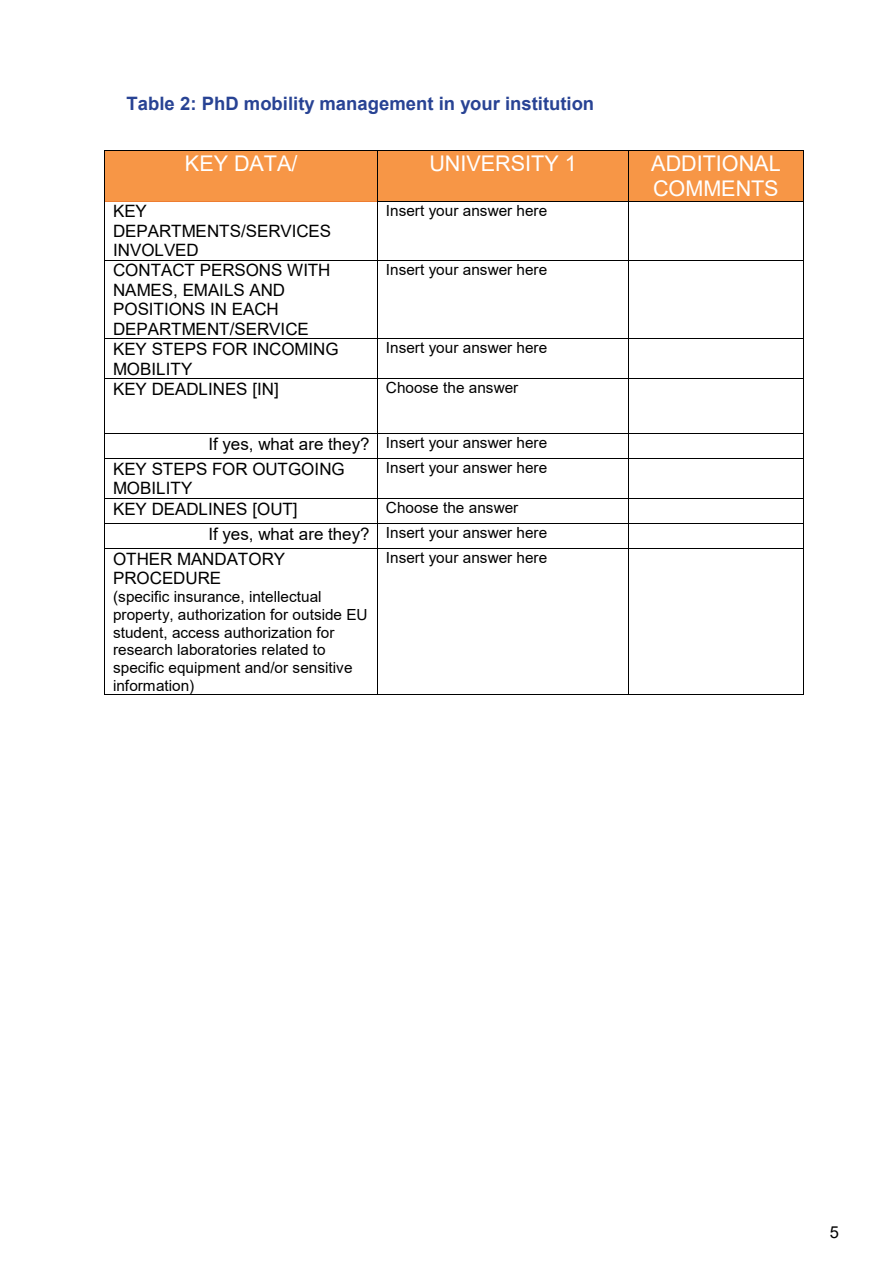
<style>
.page{position:relative;width:893px;height:1263px;background:#fff}
.page>*{position:absolute;margin:0;border:0;box-sizing:border-box;transform-origin:0 0}
.t1{font:21.6px/24.8px "Arial";color:#fff}
.t2{font:700 18.45px "Arial";color:#284394}
.t3{font:16.95px/19.5px "Arial";letter-spacing:-.005em;color:#000}
.t4{font:16.5px "Arial";color:#000}
.t5{font:15.3px/17.7px "Arial";color:#000}
.s1{font-size:16.95px}
</style>
<div class="page">
<div style="left:105px;top:151px;width:273px;height:50px;background:#f79646"></div>
<div style="left:378px;top:151px;width:250px;height:50px;background:#f79646"></div>
<div style="left:629px;top:151px;width:174px;height:50px;background:#f79646"></div>
<hr style="left:105px;top:150px;width:272px;height:1px;background:#000">
<hr style="left:378px;top:150px;width:250px;height:1px;background:#000">
<hr style="left:629px;top:150px;width:174px;height:1px;background:#000">
<hr style="left:104px;top:151px;width:1px;height:50px;background:#000">
<hr style="left:377px;top:151px;width:1px;height:50px;background:#000">
<hr style="left:628px;top:151px;width:1px;height:50px;background:#000">
<hr style="left:803px;top:151px;width:1px;height:50px;background:#000">
<hr style="left:105px;top:201px;width:272px;height:1px;background:#ed7d31">
<hr style="left:378px;top:201px;width:250px;height:1px;background:#000">
<hr style="left:629px;top:201px;width:174px;height:1px;background:#000">
<hr style="left:104px;top:201px;width:1px;height:59px;background:#000">
<hr style="left:377px;top:201px;width:1px;height:59px;background:#000">
<hr style="left:628px;top:201px;width:1px;height:59px;background:#000">
<hr style="left:803px;top:201px;width:1px;height:59px;background:#000">
<hr style="left:105px;top:260px;width:272px;height:1px;background:#000">
<hr style="left:378px;top:260px;width:250px;height:1px;background:#000">
<hr style="left:629px;top:260px;width:174px;height:1px;background:#000">
<hr style="left:104px;top:260px;width:1px;height:78px;background:#000">
<hr style="left:377px;top:260px;width:1px;height:78px;background:#000">
<hr style="left:628px;top:260px;width:1px;height:78px;background:#000">
<hr style="left:803px;top:260px;width:1px;height:78px;background:#000">
<hr style="left:105px;top:338px;width:272px;height:1px;background:#000">
<hr style="left:378px;top:338px;width:250px;height:1px;background:#000">
<hr style="left:629px;top:338px;width:174px;height:1px;background:#000">
<hr style="left:104px;top:339px;width:1px;height:39px;background:#000">
<hr style="left:377px;top:339px;width:1px;height:39px;background:#000">
<hr style="left:628px;top:339px;width:1px;height:39px;background:#000">
<hr style="left:803px;top:339px;width:1px;height:39px;background:#000">
<hr style="left:105px;top:378px;width:272px;height:1px;background:#000">
<hr style="left:378px;top:378px;width:250px;height:1px;background:#000">
<hr style="left:629px;top:378px;width:174px;height:1px;background:#000">
<hr style="left:104px;top:379px;width:1px;height:54px;background:#000">
<hr style="left:377px;top:379px;width:1px;height:54px;background:#000">
<hr style="left:628px;top:379px;width:1px;height:54px;background:#000">
<hr style="left:803px;top:379px;width:1px;height:54px;background:#000">
<hr style="left:105px;top:433px;width:272px;height:1px;background:#000">
<hr style="left:378px;top:433px;width:250px;height:1px;background:#000">
<hr style="left:629px;top:433px;width:174px;height:1px;background:#000">
<svg style="left:104px;top:433px;width:1px;height:26px"></svg>
<hr style="left:105px;top:458px;width:272px;height:1px;background:#000">
<svg style="left:377px;top:433px;width:1px;height:26px"></svg>
<hr style="left:378px;top:458px;width:250px;height:1px;background:#000">
<svg style="left:628px;top:433px;width:1px;height:26px"></svg>
<hr style="left:629px;top:458px;width:174px;height:1px;background:#000">
<svg style="left:803px;top:433px;width:1px;height:26px"></svg>
<hr style="left:104px;top:459px;width:1px;height:39px;background:#000">
<hr style="left:377px;top:459px;width:1px;height:39px;background:#000">
<hr style="left:628px;top:459px;width:1px;height:39px;background:#000">
<hr style="left:803px;top:459px;width:1px;height:39px;background:#000">
<hr style="left:105px;top:498px;width:272px;height:1px;background:#000">
<hr style="left:378px;top:498px;width:250px;height:1px;background:#000">
<hr style="left:629px;top:498px;width:174px;height:1px;background:#000">
<hr style="left:105px;top:523px;width:272px;height:1px;background:#000">
<hr style="left:378px;top:523px;width:250px;height:1px;background:#000">
<hr style="left:629px;top:523px;width:174px;height:1px;background:#000">
<svg style="left:104px;top:498px;width:1px;height:51px"></svg>
<hr style="left:105px;top:548px;width:272px;height:1px;background:#000">
<svg style="left:377px;top:498px;width:1px;height:51px"></svg>
<hr style="left:378px;top:548px;width:250px;height:1px;background:#000">
<svg style="left:628px;top:498px;width:1px;height:51px"></svg>
<hr style="left:629px;top:548px;width:174px;height:1px;background:#000">
<svg style="left:803px;top:498px;width:1px;height:51px"></svg>
<hr style="left:104px;top:549px;width:1px;height:145px;background:#000">
<hr style="left:105px;top:694px;width:272px;height:1px;background:#000">
<hr style="left:377px;top:549px;width:1px;height:145px;background:#000">
<hr style="left:378px;top:694px;width:250px;height:1px;background:#000">
<hr style="left:628px;top:549px;width:1px;height:145px;background:#000">
<hr style="left:629px;top:694px;width:174px;height:1px;background:#000">
<hr style="left:803px;top:549px;width:1px;height:145px;background:#000">
<p class="t2" style="left:127px;top:90px;width:469px">Table 2: PhD mobility management in your institution</p>
<h1 class="t1" style="left:185px;top:151px;width:114px">KEY DATA/</h1>
<h1 class="t1" style="left:429px;top:151px;width:149px">UNIVERSITY 1</h1>
<h1 class="t1" style="left:651px;top:151px;width:131px">ADDITIONAL<br>COMMENTS</h1>
<p class="t3" style="left:113px;top:201px;width:220px">KEY<br>DEPARTMENTS/SERVICES<br>INVOLVED</p>
<p class="t5" style="left:386px;top:201px;width:163px">Insert your answer here</p>
<p class="t3" style="left:113px;top:260px;width:219px">CONTACT PERSONS WITH<br>NAMES, EMAILS AND<br>POSITIONS IN EACH<br>DEPARTMENT/SERVICE</p>
<p class="t5" style="left:386px;top:260px;width:163px">Insert your answer here</p>
<p class="t3" style="left:113px;top:339px;width:227px">KEY STEPS FOR INCOMING<br>MOBILITY</p>
<p class="t5" style="left:386px;top:339px;width:163px">Insert your answer here</p>
<p class="t3" style="left:113px;top:379px;width:167px">KEY DEADLINES [IN]</p>
<p class="t5" style="left:386px;top:379px;width:134px">Choose the answer</p>
<p class="t5" style="left:208px;top:434px;width:340px"><span class="s1">If yes, what are they?</span> Insert your answer here</p>
<p class="t3" style="left:113px;top:459px;width:233px">KEY STEPS FOR OUTGOING<br>MOBILITY</p>
<p class="t5" style="left:386px;top:459px;width:163px">Insert your answer here</p>
<p class="t3" style="left:113px;top:499px;width:186px">KEY DEADLINES [OUT]</p>
<p class="t5" style="left:208px;top:495px;width:340px;line-height:25px;text-indent:178px">Choose the answer<br><span class="s1">If yes, what are they?</span> Insert your answer here</p>
<p class="t3" style="left:113px;top:549px;width:174px">OTHER MANDATORY<br>PROCEDURE</p>
<p class="t5" style="left:113px;top:588px;width:256px">(specific insurance, intellectual property, authorization for outside EU student, access authorization for research laboratories related to specific equipment and/or sensitive information)</p>
<p class="t5" style="left:386px;top:549px;width:163px">Insert your answer here</p>
<p class="t4" style="left:830px;top:1221px;width:11px">5</p>
</div>
